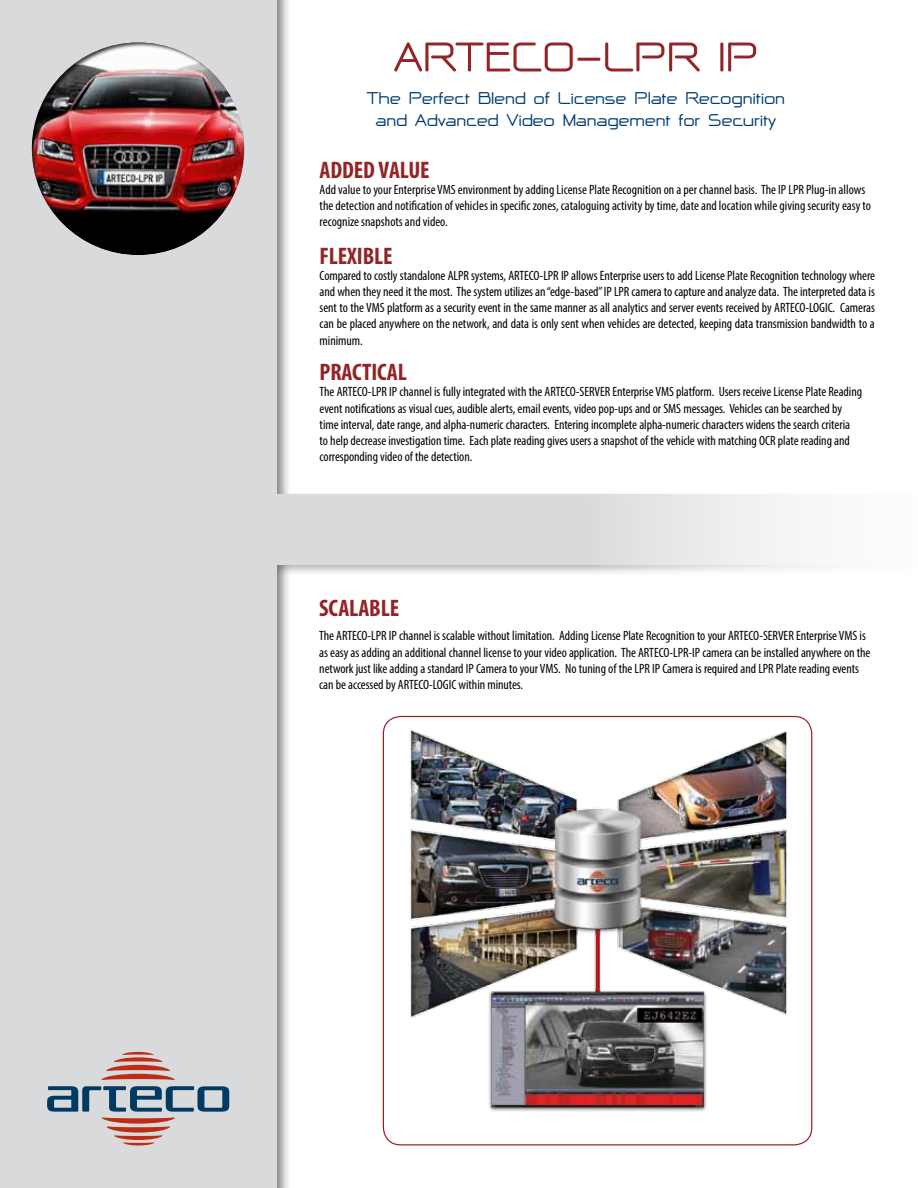
<style>
.page{position:relative;width:918px;height:1188px;background:#fff}
.page>*{position:absolute;margin:0;border:0;box-sizing:border-box;transform-origin:0 0}
.t1{font:700 51px "NP Naipol Allin One";color:#932427}
.t2{font:700 condensed 24px "Myriad Pro";letter-spacing:-.005em;color:#932427}
.t3{font:700 21px/22.5px "NP Naipol Allin One";letter-spacing:-.01em;color:#003d71;text-align:center}
.t4{font:condensed 13.5px/16.2px "Myriad Pro";letter-spacing:-.005em;color:#000}
</style>
<div class="page">
<div style="left:268px;top:490px;width:650px;height:87px;background:#000;opacity:.3"></div>
<div style="left:276px;top:494px;width:642px;height:71px;background:linear-gradient(to right,#cfd0d2,#f9f9f9)"></div>
<div style="left:0;top:0;width:276px;height:1188px;background:#d9dadb"></div>
<svg style="left:102px;top:1052px;width:73px;height:28px"></svg>
<svg style="left:47px;top:1086px;width:182px;height:59px"></svg>
<div style="left:32px;top:42px;width:214px;height:215px;background:#000;opacity:.75"></div>
<img style="left:383px;top:717px;width:429px;height:428px">
<h1 class="t1" style="left:393px;top:33px;width:367px">arteco-lpr ip</h1>
<h3 class="t3" style="left:367px;top:89px;width:420px">The Perfect Blend of License Plate Recognition and Advanced Video Management for Security</h3>
<h2 class="t2" style="left:320px;top:155px;width:112px">ADDED VALUE</h2>
<p class="t4" style="left:320px;top:181px;width:553px">Add value to your Enterprise VMS environment by adding License Plate Recognition on a per channel basis. The IP LPR Plug-in allows the detection and notification of vehicles in specific zones, cataloguing activity by time, date and location while giving security easy to recognize snapshots and video.</p>
<h2 class="t2" style="left:320px;top:241px;width:75px">FLEXIBLE</h2>
<p class="t4" style="left:320px;top:267px;width:557px;text-align:justify">Compared to costly standalone ALPR systems, ARTECO-LPR IP allows Enterprise users to add License Plate Recognition technology where and when they need it the most. The system utilizes an “edge-based” IP LPR camera to capture and analyze data. The interpreted data is sent to the VMS platform as a security event in the same manner as all analytics and server events received by ARTECO-LOGIC. Cameras can be placed anywhere on the network, and data is only sent when vehicles are detected, keeping data transmission bandwidth to a minimum.</p>
<h2 class="t2" style="left:320px;top:357px;width:89px">PRACTICAL</h2>
<p class="t4" style="left:320px;top:384px;width:544px">The ARTECO-LPR IP channel is fully integrated with the ARTECO-SERVER Enterprise VMS platform. Users receive License Plate Reading event notifications as visual cues, audible alerts, email events, video pop-ups and or SMS messages. Vehicles can be searched by time interval, date range, and alpha-numeric characters. Entering incomplete alpha-numeric characters widens the search criteria<br>to help decrease investigation time. Each plate reading gives users a snapshot of the vehicle with matching OCR plate reading and corresponding video of the detection.</p>
<h2 class="t2" style="left:319px;top:593px;width:81px">SCALABLE</h2>
<p class="t4" style="left:319px;top:628px;width:553px">The ARTECO-LPR IP channel is scalable without limitation. Adding License Plate Recognition to your ARTECO-SERVER Enterprise VMS is as easy as adding an additional channel license to your video application. The ARTECO-LPR-IP camera can be installed anywhere on the network just like adding a standard IP Camera to your VMS. No tuning of the LPR IP Camera is required and LPR Plate reading events can be accessed by ARTECO-LOGIC within minutes.</p>
</div>
